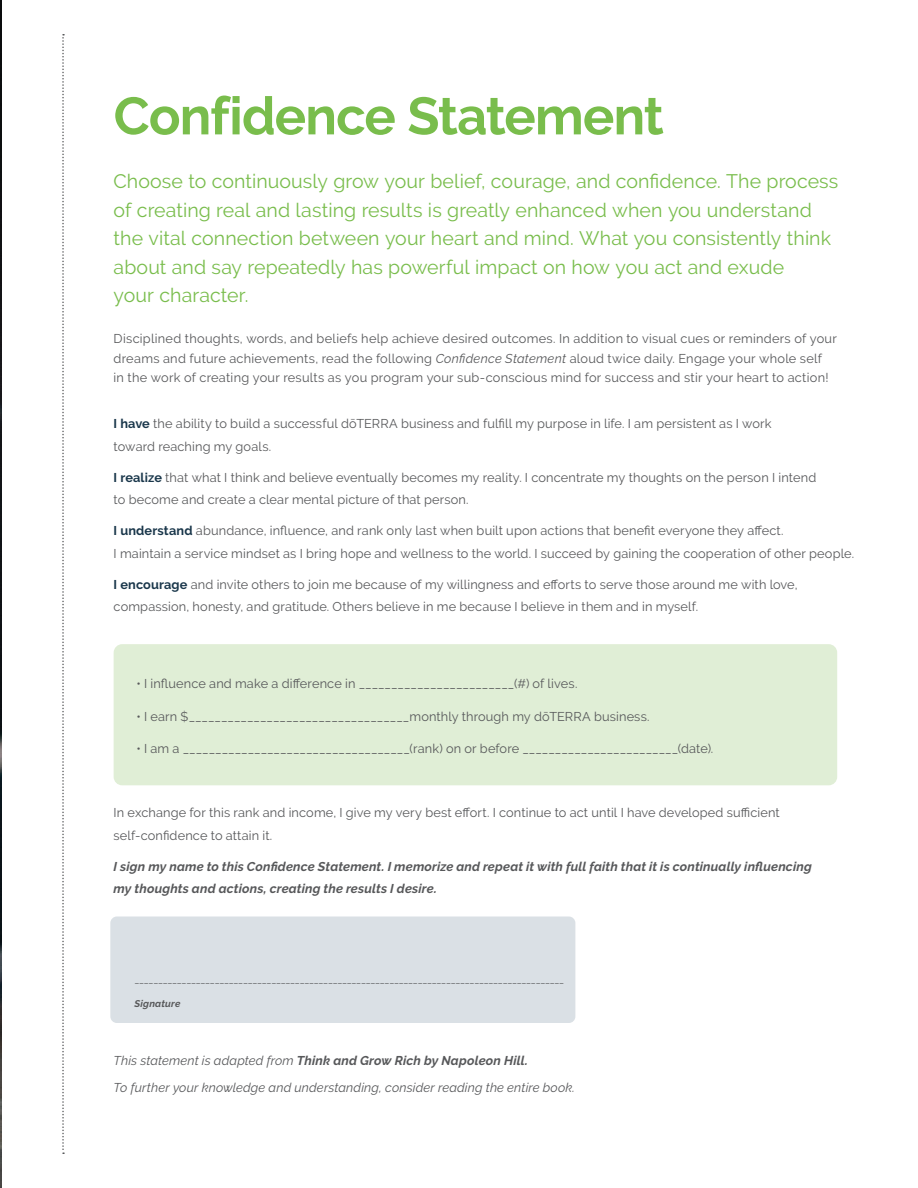
<style>
.page{position:relative;width:918px;height:1188px;background:#fff}
.page>*{position:absolute;margin:0;border:0;box-sizing:border-box;transform-origin:0 0}
.t1{font:700 52.5px "Raleway";letter-spacing:-.015em;color:#79bd4c}
.t2{font:19.5px/28.5px "Raleway";letter-spacing:.005em;color:#79bd4c}
.t3{font:12.75px/22.5px "Raleway";letter-spacing:.01em;color:#57585a}
.t4{font:italic 700 12.75px/22.5px "Raleway";letter-spacing:.01em;color:#57585a}
.t5{font:italic 12.75px/26.7px "Raleway";letter-spacing:.015em;color:#57585a}
.t6{font:9.75px "Raleway";color:#57585a}
.t7{font:italic 700 9.75px "Raleway";letter-spacing:.02em;color:#57585a}
.s1{font-style:italic}
.s2{font-weight:700;color:#1a374b}
.s3{font-weight:700}
</style>
<div class="page">
<img style="left:0;top:0;width:1px;height:94px">
<hr style="left:0;top:94px;width:2px;height:1094px;background:#1a374b">
<svg style="left:62px;top:34px;width:2px;height:1120px"></svg>
<div style="left:110px;top:917px;width:465px;height:106px;background:#dae0e5;border-radius:7px"></div>
<div style="left:114px;top:644px;width:723px;height:141px;background:#e0eed6;border-radius:9px"></div>
<h1 class="t1" style="left:114px;top:86px;width:552px">Confidence Statement</h1>
<p class="t2" style="left:114px;top:167px;width:726px">Choose to continuously grow your belief, courage, and confidence. The process of creating real and lasting results is greatly enhanced when you understand the vital connection between your heart and mind. What you consistently think about and say repeatedly has powerful impact on how you act and exude<br>your character.</p>
<p class="t3" style="left:114px;top:329px;width:725px;line-height:19.5px">Disciplined thoughts, words, and beliefs help achieve desired outcomes. In addition to visual cues or reminders of your dreams and future achievements, read the following <span class="s1">Confidence Statement</span> aloud twice daily. Engage your whole self<br>in the work of creating your results as you program your sub-conscious mind for success and stir your heart to action!</p>
<p class="t3" style="left:114px;top:413px;width:659px"><span class="s2">I have</span> the ability to build a successful dōTERRA business and fulfill my purpose in life. I am persistent as I work toward reaching my goals.</p>
<p class="t3" style="left:114px;top:466px;width:704px"><span class="s2">I realize</span> that what I think and believe eventually becomes my reality. I concentrate my thoughts on the person I intend to become and create a clear mental picture of that person.</p>
<p class="t3" style="left:114px;top:520px;width:742px"><span class="s2">I understand</span> abundance, influence, and rank only last when built upon actions that benefit everyone they affect.<br>I maintain a service mindset as I bring hope and wellness to the world. I succeed by gaining the cooperation of other people.</p>
<p class="t3" style="left:114px;top:573px;width:685px"><span class="s2">I encourage</span> and invite others to join me because of my willingness and efforts to serve those around me with love, compassion, honesty, and gratitude. Others believe in me because I believe in them and in myself.</p>
<p class="t3" style="left:136px;top:672px;width:443px">• I influence and make a difference in ________________________(#) of lives.</p>
<p class="t3" style="left:136px;top:705px;width:515px">• I earn $__________________________________monthly through my dōTERRA business.</p>
<p class="t3" style="left:136px;top:737px;width:578px">• I am a ___________________________________(rank) on or before ________________________(date).</p>
<p class="t3" style="left:114px;top:801px;width:668px">In exchange for this rank and income, I give my very best effort. I continue to act until I have developed sufficient self-confidence to attain it.</p>
<p class="t4" style="left:114px;top:855px;width:700px">I sign my name to this Confidence Statement. I memorize and repeat it with full faith that it is continually influencing my thoughts and actions, creating the results I desire.</p>
<p class="t6" style="left:134px;top:974px;width:431px">___________________________________________________________________________________________</p>
<p class="t7" style="left:134px;top:998px;width:48px">Signature</p>
<p class="t5" style="left:114px;top:1047px;width:463px">This statement is adapted from <span class="s3">Think and Grow Rich by Napoleon Hill.<br></span>To further your knowledge and understanding, consider reading the entire book.</p>
</div>
